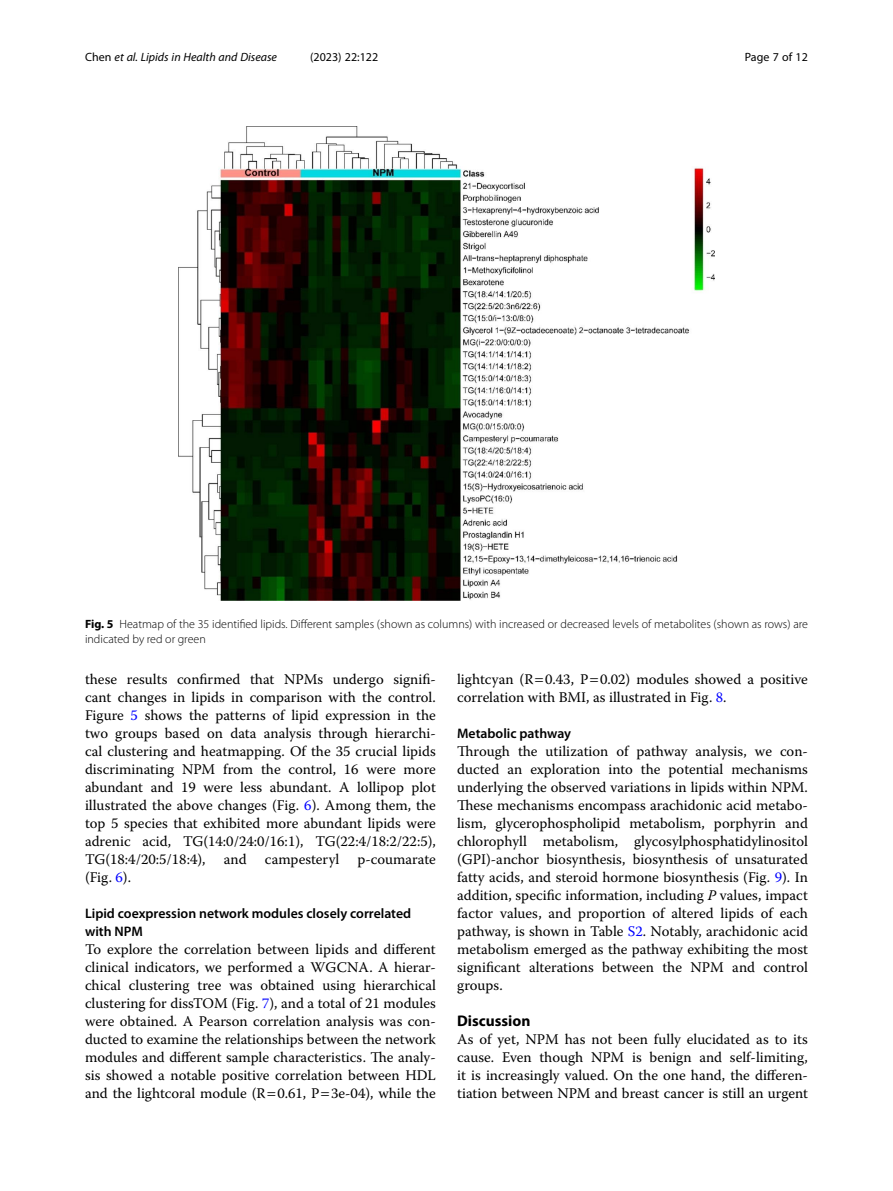
<style>
.page{position:relative;width:893px;height:1191px;background:#fff}
.page>*{position:absolute;margin:0;border:0;box-sizing:border-box;transform-origin:0 0}
.Head_1{font:700 15.45px "Myriad Pro";color:#000}
.Body_Text{font:14.7px/18px "Warnock Pro";color:#000;text-align:justify}
.Head_2{font:600 13.8px/18px "Myriad Pro";color:#000}
.Figure_Caption{font:300 12px/15px "Myriad Pro";color:#000}
.t1{font:italic 12px "Myriad Pro";color:#000}
.t2{font:12px "Myriad Pro";color:#000}
.s1{font-style:normal}
.s2{font-weight:700}
.s3{color:#00f}
.s4{font-style:italic}
</style>
<div class="page">
<img style="left:178px;top:126px;width:536px;height:474px">
<p class="t1" style="left:85px;top:50px;width:194px"><span class="s1">Chen</span> et al. Lipids in Health and Disease</p>
<p class="t2" style="left:310px;top:50px;width:70px">(2023) 22:122</p>
<p class="t2" style="left:745px;top:50px;width:65px">Page 7 of 12</p>
<p class="Figure_Caption" style="left:85px;top:616px;width:724px"><span class="s2">Fig. 5</span> Heatmap of the 35 identified lipids. Different samples (shown as columns) with increased or decreased levels of metabolites (shown as rows) are indicated by red or green</p>
<p class="Body_Text" style="left:85px;top:670px;width:352px">these results confirmed that NPMs undergo signifi&shy;cant changes in lipids in comparison with the control.<br>Figure <span class="s3">5</span> shows the patterns of lipid expression in the two groups based on data analysis through hierarchi&shy;cal clustering and heatmapping. Of the 35 crucial lipids discriminating NPM from the control, 16 were more abundant and 19 were less abundant. A lollipop plot illustrated the above changes (Fig. <span class="s3">6</span>). Among them, the top 5 species that exhibited more abundant lipids were adrenic acid, TG(14:0/24:0/16:1), TG(22:4/18:2/22:5), TG(18:4/20:5/18:4), and campesteryl p-coumarate (Fig. <span class="s3">6</span>).</p>
<p class="Head_2" style="left:85px;top:904px;width:328px">Lipid coexpression network modules closely correlated with NPM</p>
<p class="Body_Text" style="left:85px;top:940px;width:352px">To explore the correlation between lipids and different clinical indicators, we performed a WGCNA. A hierar&shy;chical clustering tree was obtained using hierarchical clustering for dissTOM (Fig. <span class="s3">7</span>), and a total of 21 modules were obtained. A Pearson correlation analysis was con&shy;ducted to examine the relationships between the network modules and different sample characteristics. The analy&shy;sis showed a notable positive correlation between HDL and the lightcoral module (R 0.61, P 3e-04), while the</p>
<p class="Body_Text" style="left:457px;top:670px;width:352px">lightcyan (R 0.43, P 0.02) modules showed a positive correlation with BMI, as illustrated in Fig. <span class="s3">8</span>.</p>
<p class="Head_2" style="left:457px;top:724px;width:115px">Metabolic pathway</p>
<p class="Body_Text" style="left:457px;top:742px;width:352px">Through the utilization of pathway analysis, we con&shy;ducted an exploration into the potential mechanisms underlying the observed variations in lipids within NPM.<br>These mechanisms encompass arachidonic acid metabo&shy;lism, glycerophospholipid metabolism, porphyrin and chlorophyll metabolism, glycosylphosphatidylinositol (GPI)-anchor biosynthesis, biosynthesis of unsaturated fatty acids, and steroid hormone biosynthesis (Fig. <span class="s3">9</span>). In addition, specific information, including <span class="s4">P</span> values, impact factor values, and proportion of altered lipids of each pathway, is shown in Table <span class="s3">S2</span>. Notably, arachidonic acid metabolism emerged as the pathway exhibiting the most significant alterations between the NPM and control groups.</p>
<p class="Head_1" style="left:457px;top:1011px;width:75px">Discussion</p>
<p class="Body_Text" style="left:457px;top:1030px;width:352px">As of yet, NPM has not been fully elucidated as to its cause. Even though NPM is benign and self-limiting, it is increasingly valued. On the one hand, the differen&shy;tiation between NPM and breast cancer is still an urgent</p>
</div>
